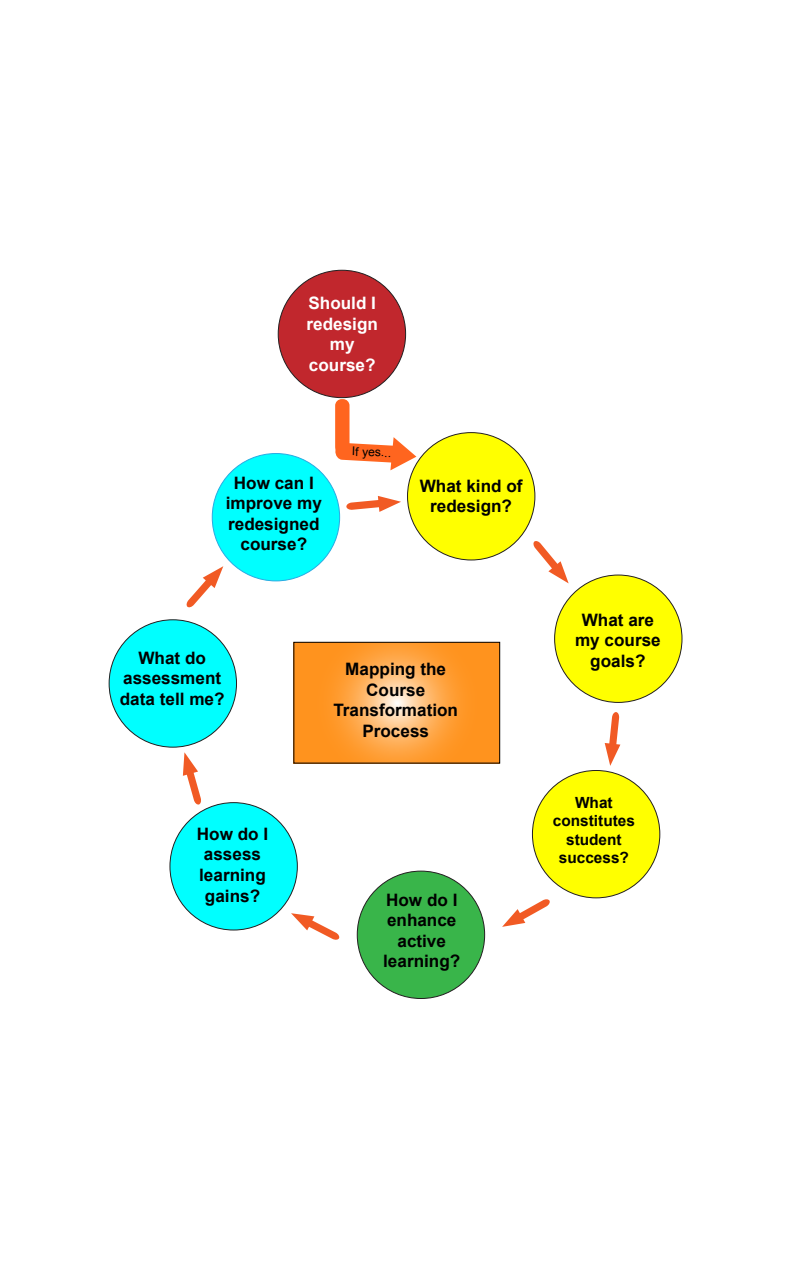
<style>
.page{position:relative;width:800px;height:1280px;background:#fff}
.page>*{position:absolute;margin:0;border:0;box-sizing:border-box;transform-origin:0 0}
.t1{font:700 17.1px/20.6px "Arial";color:#000;text-align:center}
.t2{font:700 17.1px/20.6px "Arial";color:#fff;text-align:center}
.t3{font:700 15.4px/18.5px "Arial";color:#000;text-align:center}
.t4{font:12px "Arial";color:#000}
</style>
<div class="page">
<div style="left:278px;top:270px;width:128px;height:128px;background:#c1272d;border-radius:50%"></div>
<div style="left:408px;top:433px;width:127px;height:127px;background:#ff0;border-radius:50%"></div>
<div style="left:357px;top:871px;width:128px;height:128px;background:#39b54a;border-radius:50%"></div>
<div style="left:532px;top:770px;width:128px;height:128px;background:#ff0;border-radius:50%"></div>
<div style="left:555px;top:575px;width:127px;height:127px;background:#ff0;border-radius:50%"></div>
<div style="left:109px;top:620px;width:128px;height:127px;background:#0ff;border-radius:50%"></div>
<div style="left:212px;top:454px;width:128px;height:127px;background:#0ff;border-radius:50%"></div>
<div style="left:170px;top:803px;width:127px;height:127px;background:#0ff;border-radius:50%"></div>
<svg style="left:533px;top:541px;width:36px;height:42px"></svg>
<svg style="left:335px;top:437px;width:81px;height:33px"></svg>
<div style="left:335px;top:399px;width:15px;height:55px;background:#ff651f;border-radius:6px"></div>
<svg style="left:295px;top:644px;width:203px;height:118px;background:#ffa23e"></svg>
<div style="left:293px;top:642px;width:207px;height:122px;border:1px solid #000"></div>
<svg style="left:605px;top:712px;width:15px;height:54px"></svg>
<svg style="left:502px;top:899px;width:48px;height:28px"></svg>
<svg style="left:291px;top:913px;width:49px;height:27px"></svg>
<svg style="left:183px;top:752px;width:18px;height:53px"></svg>
<svg style="left:186px;top:566px;width:37px;height:42px"></svg>
<svg style="left:346px;top:496px;width:55px;height:16px"></svg>
<p class="t2" style="left:307px;top:293px;width:73px">Should I redesign my course?</p>
<p class="t1" style="left:226px;top:473px;width:98px">How can I improve my redesigned course?</p>
<p class="t4" style="left:352px;top:443px;width:41px;rotate:2deg">If yes...</p>
<p class="t1" style="left:420px;top:476px;width:104px">What kind of redesign?</p>
<p class="t1" style="left:120px;top:648px;width:106px">What do assessment data tell me?</p>
<p class="t1" style="left:197px;top:824px;width:73px">How do I assess learning gains?</p>
<p class="t1" style="left:333px;top:659px;width:126px">Mapping the<br>Course<br>Transformation<br>Process</p>
<p class="t1" style="left:383px;top:890px;width:79px">How do I enhance active learning?</p>
<p class="t1" style="left:575px;top:610px;width:87px">What are my course goals?</p>
<p class="t3" style="left:553px;top:793px;width:84px">What constitutes student success?</p>
</div>
